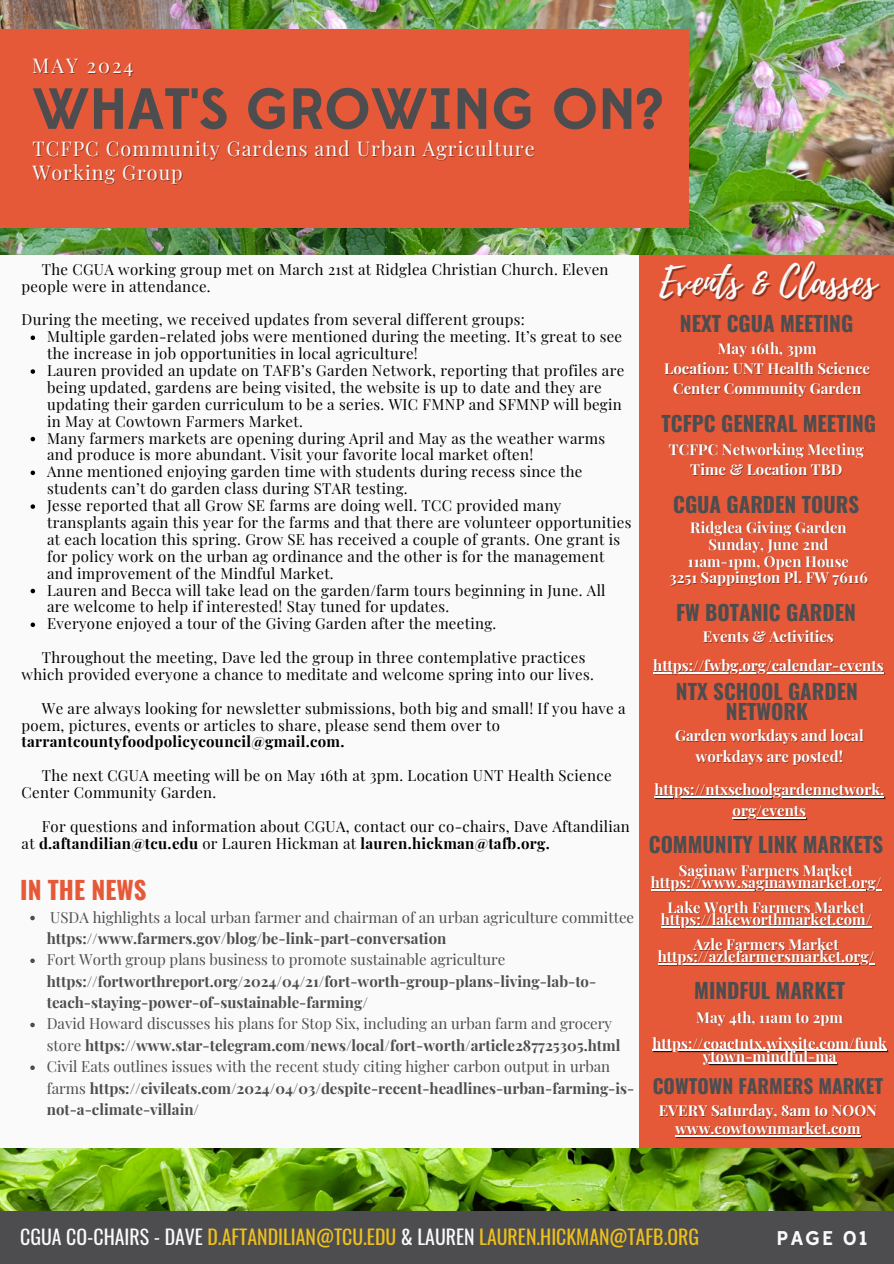
<style>
.page{position:relative;width:894px;height:1264px;background:#fff}
.page>*{position:absolute;margin:0;border:0;box-sizing:border-box;transform-origin:0 0}
.t1{font:700 57.9px "Edmondsans";color:#4d4d4f}
.t2{font:37.5px "Playlist Script";color:#fafafa}
.t3{font:700 24.75px "Oswald";color:#e55938}
.t4{font:700 21px/20.2px "Oswald";color:#4d4d4f;text-align:center}
.t5{font:19.8px "Oswald";color:#eec01c}
.t6{font:19.8px "Playfair Display";letter-spacing:.05em;color:#fafafa}
.t7{font:700 19.8px "Edmondsans";letter-spacing:.1em;color:#fafafa}
.t8{font:700 19.5px "Oswald";color:#4d4d4f}
.t9{font:15px/16.8px "Playfair Display";letter-spacing:.02em;color:#000}
.t10{font:700 15px/12.3px "Playfair Display";color:#fff;text-align:center}
.t11{font:700 15px/21.3px "Playfair Display";color:#4d4d4f}
.t12{font:15px/21.3px "Playfair Display";color:#4d4d4f}
.s1{color:rgb(0 0 0/.4)}
.s2{font-weight:700}
.s3{font-weight:400}
.s4{color:#fafafa}
</style>
<div class="page">
<img style="left:0;top:0;width:893px;height:1263px">
<hr style="left:653px;top:672px;width:230px;height:1px;background:#fff">
<hr style="left:675px;top:1135px;width:185px;height:1px;background:#fff">
<hr style="left:654px;top:796px;width:230px;height:2px;background:#fff">
<hr style="left:732px;top:817px;width:73px;height:2px;background:#fff">
<hr style="left:652px;top:1049px;width:234px;height:2px;background:#fff">
<hr style="left:702px;top:1062px;width:134px;height:2px;background:#fff">
<svg style="left:30px;top:915px;width:5px;height:5px"></svg>
<svg style="left:30px;top:958px;width:5px;height:5px"></svg>
<svg style="left:30px;top:1022px;width:5px;height:5px"></svg>
<svg style="left:30px;top:1065px;width:5px;height:4px"></svg>
<hr style="left:650px;top:889px;width:231px;height:1px;background:#fff">
<hr style="left:660px;top:926px;width:211px;height:1px;background:#fff">
<hr style="left:657px;top:963px;width:217px;height:1px;background:#fff">
<p class="t6" style="left:32px;top:51px;width:103px">MAY 2024</p>
<h4 class="t1" style="left:32px;top:85px;width:631px">WHAT'S GROWING ON?</h4>
<p class="t6" style="left:33px;top:135px;width:503px"><span class="s1">T</span>CFPC Community Gardens and Urban Agriculture</p>
<h4 class="t6" style="left:32px;top:158px;width:152px">Working Group</h4>
<h5 class="t9" style="left:22px;top:260px;width:588px;text-indent:20px">The CGUA working group met on March 21st at Ridglea Christian Church. Eleven people were in attendance.</h5>
<h1 class="t9" style="left:22px;top:311px;width:504px">During the meeting, we received updates from several different groups:</h1>
<h6 class="t9" style="left:47px;top:327px;width:576px">Multiple garden-related jobs were mentioned during the meeting. It’s great to see the increase in job opportunities in local agriculture!</h6>
<h4 class="t9" style="left:47px;top:361px;width:578px">Lauren provided an update on TAFB’s Garden Network, reporting that profiles are being updated, gardens are being visited, the website is up to date and they are updating their garden curriculum to be a series. WIC FMNP and SFMNP will begin in May at Cowtown Farmers Market.</h4>
<p class="t9" style="left:47px;top:429px;width:559px">Many farmers markets are opening during April and May as the weather warms and produce is more abundant. Visit your favorite local market often!</p>
<p class="t9" style="left:47px;top:462px;width:536px">Anne mentioned enjoying garden time with students during recess since the students can’t do garden class during STAR testing.</p>
<h4 class="t9" style="left:47px;top:496px;width:585px">Jesse reported that all Grow SE farms are doing well. TCC provided many transplants again this year for the farms and that there are volunteer opportunities at each location this spring. Grow SE has received a couple of grants. One grant is for policy work on the urban ag ordinance and the other is for the management and improvement of the Mindful Market.</h4>
<p class="t9" style="left:47px;top:581px;width:560px">Lauren and Becca will take lead on the garden/farm tours beginning in June. All are welcome to help if interested! Stay tuned for updates.</p>
<p class="t9" style="left:47px;top:614px;width:450px">Everyone enjoyed a tour of the Giving Garden after the meeting.</p>
<h4 class="t9" style="left:22px;top:648px;width:573px;text-indent:20px">Throughout the meeting, Dave led the group in three contemplative practices which provided everyone a chance to meditate and welcome spring into our lives.</h4>
<p class="t9" style="left:22px;top:699px;width:605px;text-indent:20px">We are always looking for newsletter submissions, both big and small! If you have a poem, pictures, events or articles to share, please send them over to <span class="s2">tarrantcountyfoodpolicycouncil@gmail.com.</span></p>
<p class="t9" style="left:22px;top:766px;width:591px;text-indent:20px">The next CGUA meeting will be on May 16th at 3pm. Location UNT Health Science<br>Center Community Garden.</p>
<p class="t9" style="left:22px;top:817px;width:609px;text-indent:20px">For questions and information about CGUA, contact our co-chairs, Dave Aftandilian at <span class="s2">d.aftandilian@tcu.edu</span> or Lauren Hickman at <span class="s2">lauren.hickman@tafb.org.</span></p>
<h3 class="t3" style="left:20px;top:870px;width:128px">IN THE NEWS</h3>
<p class="t12" style="left:47px;top:905px;width:588px">USDA highlights a local urban farmer and chairman of an urban agriculture committee <span class="s2">https://www.farmers.gov/blog/be-link-part-conversation</span></p>
<p class="t11" style="left:47px;top:948px;width:551px"><span class="s3">Fort Worth group plans business to promote sustainable agriculture </span>https://fortworthreport.org/2024/04/21/fort-worth-group-plans-living-lab-to&shy;teach-staying-power-of-sustainable-farming/</p>
<p class="t12" style="left:47px;top:1012px;width:575px">David Howard discusses his plans for Stop Six, including an urban farm and grocery store <span class="s2">https://www.star-telegram.com/news/local/fort-worth/article287725305.html</span></p>
<h2 class="t11" style="left:47px;top:1055px;width:589px"><span class="s3">Civil Eats outlines issues with the recent study citing higher carbon output in urban farms</span> https://civileats.com/2024/04/03/despite-recent-headlines-urban-farming-is&shy;not-a-climate-villain/</h2>
<p class="t2" style="left:659px;top:255px;width:218px">Events &amp; Classes</p>
<p class="t4" style="left:679px;top:312px;width:175px">NEXT CGUA MEETING</p>
<p class="t10" style="left:717px;top:341px;width:100px">May 16th, 3pm</p>
<p class="t10" style="left:664px;top:361px;width:207px">Location: UNT Health Science</p>
<p class="t10" style="left:673px;top:382px;width:189px">Center Community Garden</p>
<p class="t4" style="left:661px;top:412px;width:216px">TCFPC GENERAL MEETING</p>
<h4 class="t10" style="left:668px;top:442px;width:197px">TCFPC Networking Meeting</h4>
<p class="t10" style="left:690px;top:462px;width:154px">Time &amp; Location TBD</p>
<p class="t4" style="left:673px;top:493px;width:187px">CGUA GARDEN TOURS</p>
<p class="t10" style="left:690px;top:520px;width:158px">Ridglea Giving Garden</p>
<p class="t10" style="left:708px;top:537px;width:121px">Sunday, June 2nd</p>
<p class="t10" style="left:687px;top:554px;width:163px">11am-1pm, Open House</p>
<p class="t10" style="left:669px;top:571px;width:200px">3251 Sappington Pl. FW 76116</p>
<p class="t4" style="left:676px;top:601px;width:181px">FW BOTANIC GARDEN</p>
<h4 class="t10" style="left:702px;top:629px;width:132px">Events &amp; Activities</h4>
<p class="t10" style="left:653px;top:658px;width:232px">https://fwbg.org/calendar-events</p>
<p class="t4" style="left:675px;top:680px;width:183px">NTX SCHOOL GARDEN<br>NETWORK</p>
<p class="t10" style="left:674px;top:728px;width:190px">Garden workdays and local</p>
<p class="t10" style="left:695px;top:749px;width:149px">workdays are posted!</p>
<p class="t10" style="left:654px;top:782px;width:231px">https://ntxschoolgardennetwork.</p>
<p class="t10" style="left:732px;top:803px;width:75px">org/events</p>
<h5 class="t4" style="left:648px;top:833px;width:236px">COMMUNITY LINK MARKETS</h5>
<h4 class="t10" style="left:650px;top:863px;width:232px">Saginaw Farmers Market https://www.saginawmarket.org/</h4>
<p class="t10" style="left:660px;top:900px;width:212px">Lake Worth Farmers Market https://lakeworthmarket.com/</p>
<p class="t10" style="left:657px;top:937px;width:218px">Azle Farmers Market https://azlefarmersmarket.org/</p>
<p class="t4" style="left:694px;top:979px;width:152px">MINDFUL MARKET</p>
<p class="t10" style="left:696px;top:1010px;width:148px">May 4th, 11am to 2pm</p>
<p class="t10" style="left:652px;top:1036px;width:236px">https://coactntx.wixsite.com/funk</p>
<p class="t10" style="left:702px;top:1049px;width:135px">ytown-mindful-ma</p>
<p class="t8" style="left:652px;top:1070px;width:232px">COWTOWN FARMERS MARKET</p>
<p class="t10" style="left:658px;top:1103px;width:220px">EVERY Saturday, 8am to NOON</p>
<p class="t10" style="left:675px;top:1121px;width:187px">www.cowtownmarket.com</p>
<p class="t5" style="left:20px;top:1221px;width:680px"><span class="s4">CGUA CO-CHAIRS - DAVE</span> D.AFTANDILIAN@TCU.EDU <span class="s4">&amp; LAUREN</span> LAUREN.HICKMAN@TAFB.ORG</p>
<h4 class="t7" style="left:776px;top:1230px;width:92px">PAGE 01</h4>
</div>
